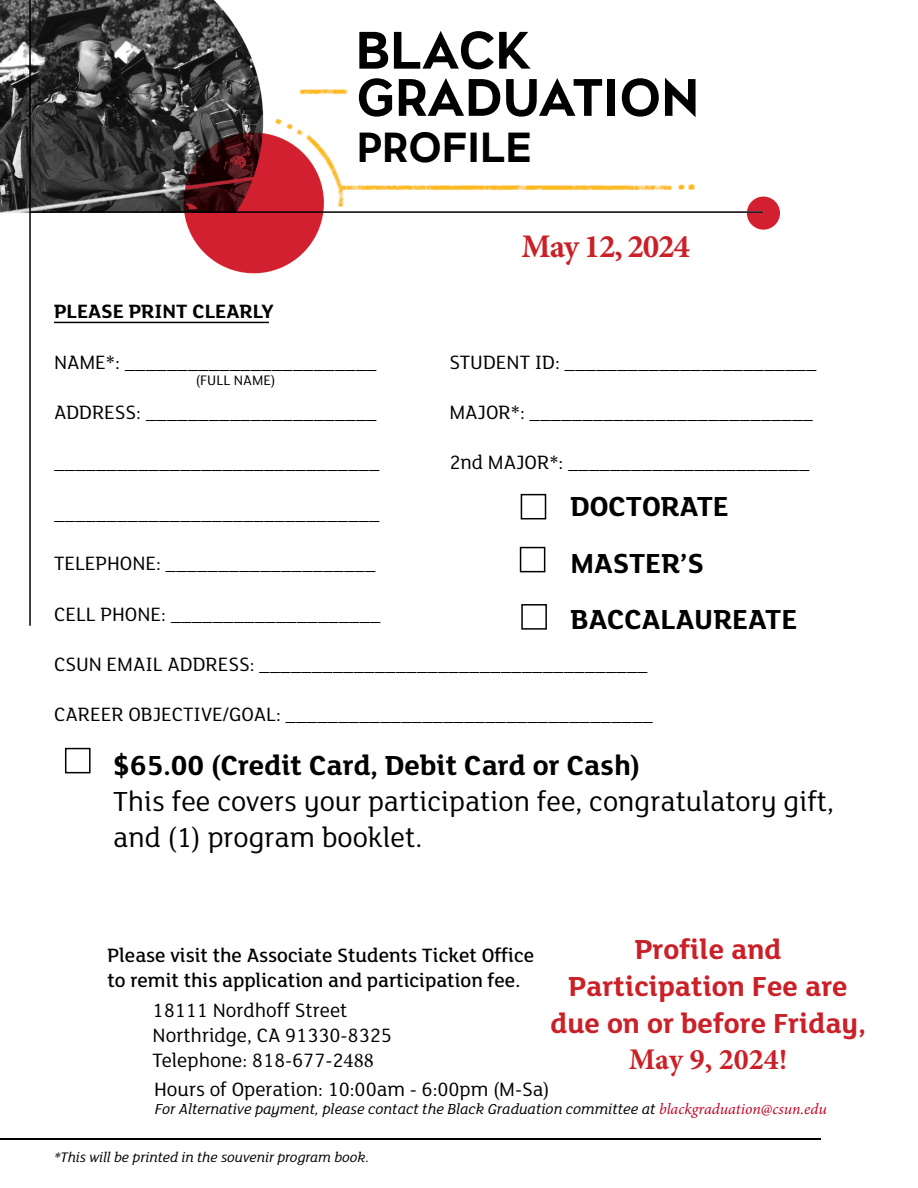
<style>
.page{position:relative;width:918px;height:1188px;background:#fff}
.page>*{position:absolute;margin:0;border:0;box-sizing:border-box;transform-origin:0 0}
.t1{font:700 52.5px/47.2px "ATC Overlook";color:#000}
.t2{font:700 42px "ATC Overlook";color:#000}
.t3{font:700 33px "Minion Pro";letter-spacing:-.035em;color:#cb2027}
.t4{font:30px/36px "FS Lola";color:#000}
.t5{font:700 30px/56.2px "FS Lola";color:#000}
.t6{font:700 30px/37.2px "FS Lola";color:#cb2027;text-align:center}
.t7{font:700 30px "Minion Pro";color:#cb2027}
.t8{font:21px/24.9px "FS Lola";color:#000}
.t9{font:500 21px/25.2px "FS Lola";color:#000}
.t10{font:700 21px "FS Lola";color:#000}
.t11{font:italic 15.75px "FS Lola";color:#000}
.t12{font:italic 15px "FS Lola";color:#000}
.t13{font:15px "FS Lola";color:#000}
.s1{font-family:"FS Lola"}
.s2{font-family:"Minion Pro"}
.s3{font-family:"Minion Pro";color:#c50425}
</style>
<div class="page">
<div style="left:521px;top:604px;width:26px;height:26px;border:2px solid #000"></div>
<hr style="left:0;top:1138px;width:820px;height:1px;background:#000">
<div style="left:65px;top:748px;width:26px;height:25px;border:2px solid #000"></div>
<img style="left:0;top:0;width:29px;height:213px">
<svg style="left:29px;top:0;width:751px;height:626px"></svg>
<h1 class="t1" style="left:356px;top:30px;width:345px">BLACK<br>GRADUATION</h1>
<h2 class="t2" style="left:357px;top:123px;width:176px">PROFILE</h2>
<h3 class="t3" style="left:522px;top:223px;width:170px">May 12, 2024</h3>
<p class="t10" style="left:54px;top:297px;width:221px">PLEASE PRINT CLEARLY</p>
<p class="t8" style="left:54px;top:348px;width:324px">NAME*: ________________________</p>
<p class="t8" style="left:54px;top:399px;width:324px">ADDRESS: ______________________</p>
<p class="t8" style="left:449px;top:348px;width:369px">STUDENT ID: ________________________</p>
<p class="t8" style="left:449px;top:399px;width:365px">MAJOR*: ___________________________</p>
<p class="t8" style="left:449px;top:449px;width:362px">2nd MAJOR*: _______________________</p>
<h3 class="t5" style="left:570px;top:477px;width:228px">DOCTORATE<br>MASTER’S<br>BACCALAUREATE</h3>
<p class="t13" style="left:196px;top:371px;width:81px">(FULL NAME)</p>
<p class="t8" style="left:54px;top:449px;width:327px">_______________________________</p>
<p class="t8" style="left:54px;top:500px;width:327px">_______________________________</p>
<p class="t8" style="left:54px;top:550px;width:323px">TELEPHONE: ____________________</p>
<p class="t8" style="left:54px;top:600px;width:328px">CELL PHONE: ____________________</p>
<p class="t8" style="left:54px;top:651px;width:595px">CSUN EMAIL ADDRESS: _____________________________________</p>
<p class="t8" style="left:54px;top:701px;width:601px">CAREER OBJECTIVE/GOAL: ___________________________________</p>
<h3 class="t5" style="left:113px;top:736px;width:529px">$65.00 (Credit Card, Debit Card or Cash)</h3>
<h3 class="t4" style="left:113px;top:782px;width:722px">This fee covers your participation fee, congratulatory gift, and (1) program booklet.</h3>
<h3 class="t6" style="left:550px;top:929px;width:317px">Profile and<br>Participation Fee are due on or before Friday,</h3>
<h3 class="t7" style="left:629px;top:1039px;width:160px">May 9, 2024<span class="s1">!</span></h3>
<p class="t9" style="left:108px;top:942px;width:428px">Please visit the Associate Students Ticket Office to remit this application and participation fee.</p>
<p class="t8" style="left:153px;top:997px;width:241px">18111 Nordhoff Street<br>Northridge, CA 91330-8325<br>Telephone: 818-677-2<span class="s2">488</span></p>
<p class="t8" style="left:154px;top:1076px;width:397px">Hours of Operation: 10:00am - 6:00pm (M-Sa)</p>
<p class="t11" style="left:155px;top:1099px;width:674px">For Alternative payment, please contact the Black Graduation committee at <span class="s3">blackgraduation@csun.edu</span></p>
<p class="t12" style="left:54px;top:1147px;width:317px">*This will be printed in the souvenir program book.</p>
</div>
